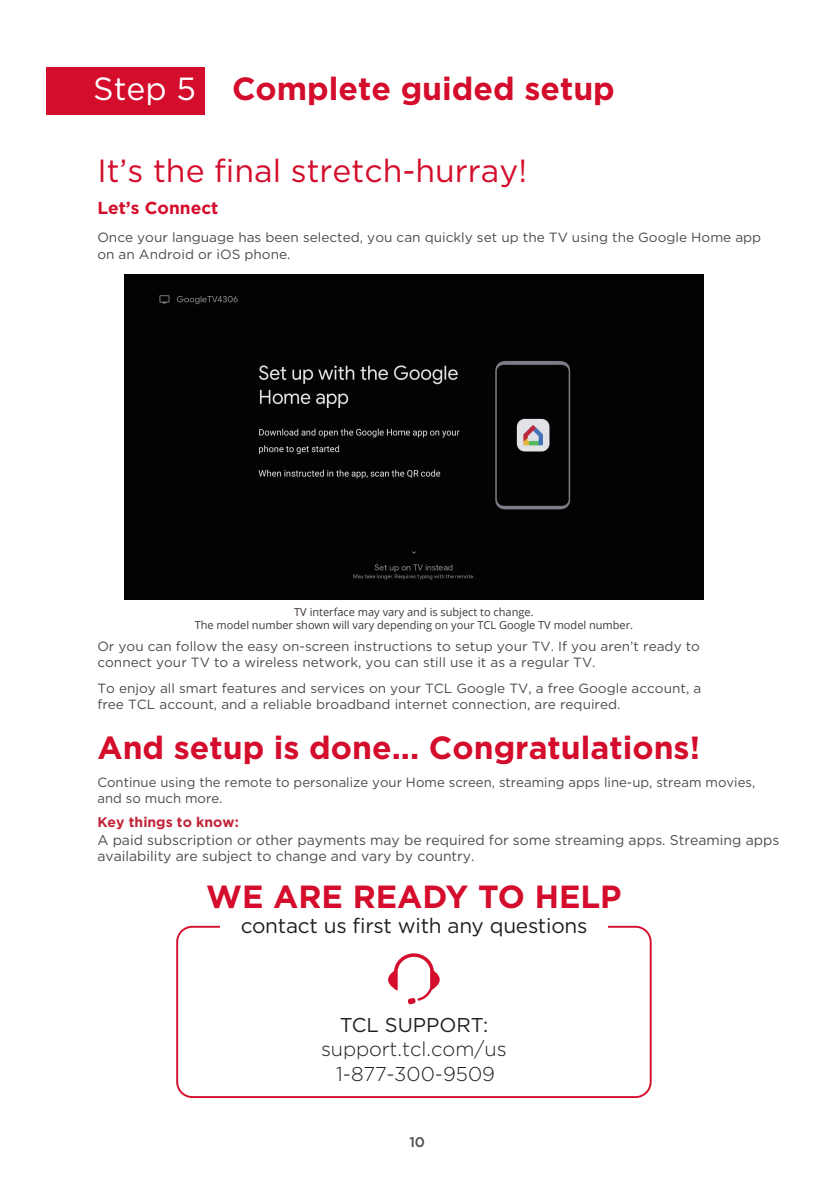
<style>
.page{position:relative;width:828px;height:1191px;background:#fff}
.page>*{position:absolute;margin:0;border:0;box-sizing:border-box;transform-origin:0 0}
.t1{font:700 32px "Gotham";color:#d30d2b}
.t2{font:32px "Gotham";color:#d30d2b}
.t3{font:20.8px "Gotham";letter-spacing:-.01em;color:#231f20}
.t4{font:300 20px/24.4px "Gotham";color:#231f20;text-align:center}
.t5{font:20px "Gotham";color:#231f20}
.t6{font:700 17.4px "Gotham";color:#d30d2b}
.t7{font:14px/16.8px "Gotham";color:#4b4c4d}
.t8{font:700 14px "Gotham";color:#c12539}
.t9{font:500 14px "Gotham";color:#4b4c4d}
.t10{font:13.4px/16px "Gotham";color:#4b4c4d}
.t11{font:11px/13.2px "Open Sans";color:#3e3835;text-align:center}
.s1{font-weight:400;color:#fff}
</style>
<div class="page">
<div style="left:46px;top:68px;width:158px;height:47px;background:#d30d2b"></div>
<div style="left:176px;top:925px;width:475px;height:173px;border:2px solid #d30d2b;border-radius:15px"></div>
<div style="left:220px;top:915px;width:388px;height:25px;background:#fff"></div>
<svg style="left:388px;top:953px;width:52px;height:51px"></svg>
<div style="left:125px;top:274px;width:578px;height:326px;background:#030303"></div>
<h1 class="t1" style="left:93px;top:70px;width:523px"><span class="s1">Step 5</span> Complete guided setup</h1>
<h1 class="t2" style="left:97px;top:150px;width:431px">It’s the final stretch-hurray!</h1>
<p class="t6" style="left:97px;top:198px;width:123px">Let’s Connect</p>
<p class="t10" style="left:97px;top:229px;width:665px">Once your language has been selected, you can quickly set up the TV using the Google Home app on an Android or iOS phone.</p>
<p class="t11" style="left:195px;top:605px;width:440px">TV interface may vary and is subject to change.<br>The model number shown will vary depending on your TCL Google TV model number.</p>
<p class="t10" style="left:97px;top:637px;width:604px">Or you can follow the easy on-screen instructions to setup your TV. If you aren’t ready to connect your TV to a wireless network, you can still use it as a regular TV.</p>
<p class="t10" style="left:97px;top:680px;width:605px">To enjoy all smart features and services on your TCL Google TV, a free Google account, a free TCL account, and a reliable broadband internet connection, are required.</p>
<h1 class="t1" style="left:97px;top:729px;width:604px">And setup is done... Congratulations!</h1>
<p class="t10" style="left:97px;top:774px;width:659px">Continue using the remote to personalize your Home screen, streaming apps line-up, stream movies, and so much more.</p>
<p class="t8" style="left:97px;top:813px;width:143px">Key things to know:</p>
<p class="t7" style="left:97px;top:831px;width:683px">A paid subscription or other payments may be required for some streaming apps. Streaming apps availability are subject to change and vary by country.</p>
<h1 class="t1" style="left:206px;top:878px;width:417px">WE ARE READY TO HELP</h1>
<h2 class="t3" style="left:241px;top:912px;width:348px">contact us first with any questions</h2>
<h3 class="t5" style="left:340px;top:1012px;width:150px">TCL SUPPORT:</h3>
<h3 class="t4" style="left:321px;top:1036px;width:187px">support.tcl.com/us<br>1-877-300-9509</h3>
<p class="t9" style="left:409px;top:1134px;width:17px">10</p>
</div>
